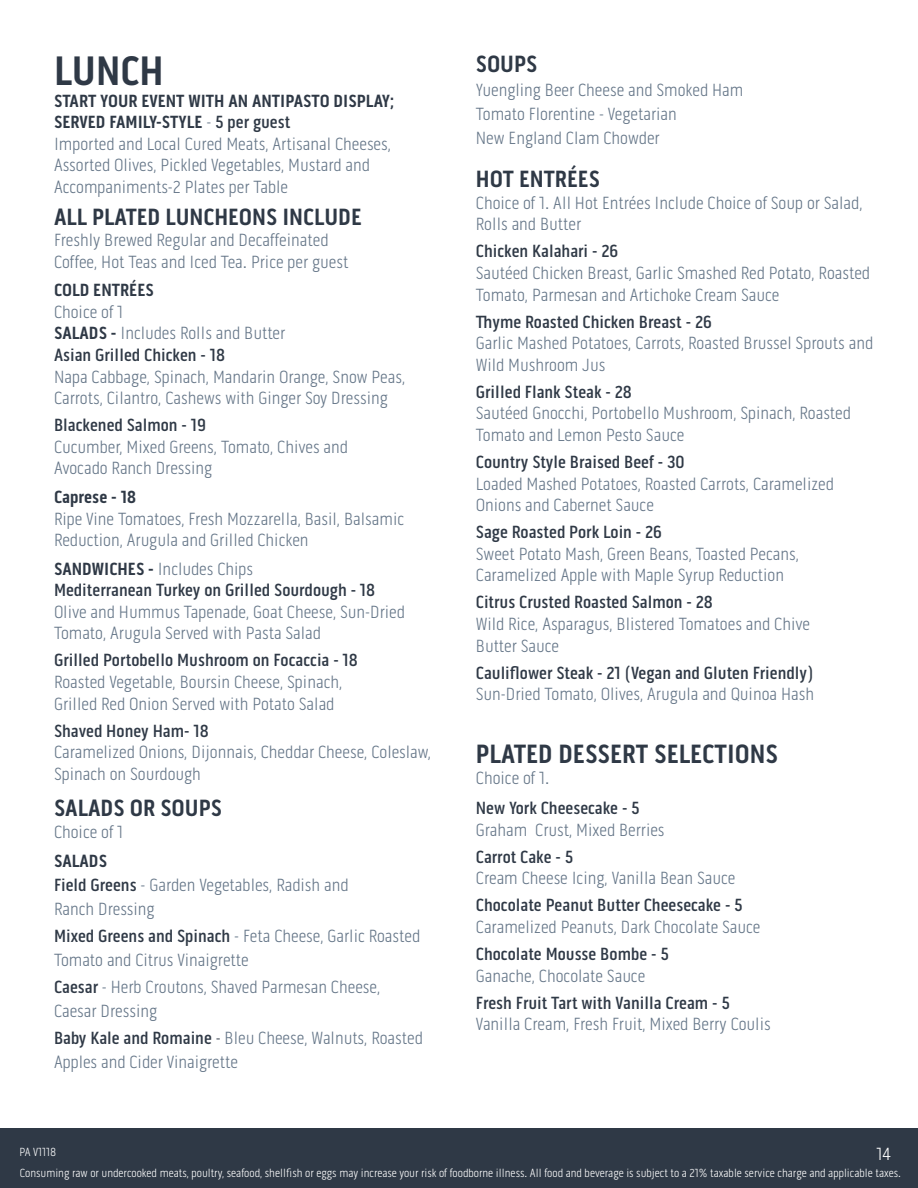
<style>
.page{position:relative;width:918px;height:1188px;background:#fff}
.page>*{position:absolute;margin:0;border:0;box-sizing:border-box;transform-origin:0 0}
.t1{font:700 42px "Pill Gothic 300 mg";color:#2f3946}
.t2{font:700 27px "Pill Gothic 300 mg";color:#2f3946}
.t3{font:700 24px "Pill Gothic 300 mg";color:#2f3946}
.t4{font:300 18px/21.6px "Pill Gothic 300 mg";color:#657688}
.t5{font:500 18px/21.6px "Pill Gothic 300 mg";color:#2f3946}
.t6{font:700 18px "Pill Gothic 300 mg";color:#2f3946}
.t7{font:300 18px "Pill Gothic 300 mg";color:#fff}
.t8{font:300 12px "Pill Gothic 300 mg";color:#fff}
.s1{font-weight:700;color:#2f3946}
.s2{font-weight:500;color:#2f3946}
.s3{font-weight:700}
.s4{font-weight:300;color:#657688}
.s5{color:#2f3946}
</style>
<div class="page">
<div style="left:0;top:1128px;width:918px;height:60px;background:#2f3946"></div>
<h1 class="t1" style="left:54px;top:46px;width:111px">LUNCH</h1>
<p class="t4" style="left:54px;top:90px;width:342px"><span class="s1">START YOUR EVENT WITH AN ANTIPASTO DISPLAY; SERVED FAMILY-STYLE</span> - <span class="s2">5 per guest<br></span>Imported and Local Cured Meats, Artisanal Cheeses, Assorted Olives, Pickled Vegetables, Mustard and Accompaniments-2 Plates per Table</p>
<h3 class="t3" style="left:54px;top:202px;width:309px">ALL PLATED LUNCHEONS INCLUDE</h3>
<p class="t4" style="left:54px;top:229px;width:296px">Freshly Brewed Regular and Decaffeinated<br>Coffee, Hot Teas and Iced Tea. Price per guest</p>
<p class="t6" style="left:54px;top:280px;width:101px">COLD ENTRÉES</p>
<p class="t4" style="left:54px;top:301px;width:233px">Choice of 1<br><span class="s1">SALADS -</span> Includes Rolls and Butter<br><span class="s2">Asian Grilled Chicken - 18</span></p>
<p class="t4" style="left:54px;top:366px;width:353px">Napa Cabbage, Spinach, Mandarin Orange, Snow Peas,<br>Carrots, Cilantro, Cashews with Ginger Soy Dressing</p>
<p class="t5" style="left:54px;top:415px;width:153px">Blackened Salmon - 19</p>
<p class="t4" style="left:54px;top:436px;width:296px">Cucumber, Mixed Greens, Tomato, Chives and<br>Avocado Ranch Dressing</p>
<p class="t6" style="left:54px;top:486px;width:84px">Caprese - 18</p>
<p class="t4" style="left:54px;top:508px;width:352px">Ripe Vine Tomatoes, Fresh Mozzarella, Basil, Balsamic<br>Reduction, Arugula and Grilled Chicken</p>
<p class="t5" style="left:54px;top:558px;width:323px"><span class="s3">SANDWICHES -</span> <span class="s4">Includes Chips<br></span>Mediterranean Turkey on Grilled Sourdough - 18</p>
<p class="t4" style="left:54px;top:601px;width:352px">Olive and Hummus Tapenade, Goat Cheese, Sun-Dried<br>Tomato, Arugula Served with Pasta Salad</p>
<p class="t5" style="left:54px;top:650px;width:306px">Grilled Portobello Mushroom on Focaccia - 18</p>
<p class="t4" style="left:54px;top:671px;width:290px">Roasted Vegetable, Boursin Cheese, Spinach,<br>Grilled Red Onion Served with Potato Salad</p>
<p class="t5" style="left:54px;top:720px;width:156px">Shaved Honey Ham- 18</p>
<p class="t4" style="left:54px;top:741px;width:379px">Caramelized Onions, Dijonnais, Cheddar Cheese, Coleslaw,<br>Spinach on Sourdough</p>
<h3 class="t3" style="left:54px;top:794px;width:170px">SALADS OR SOUPS</h3>
<p class="t4" style="left:54px;top:821px;width:71px">Choice of 1</p>
<p class="t4" style="left:54px;top:849px;width:296px;line-height:24px"><span class="s1">SALADS<br></span><span class="s2">Field Greens</span> - Garden Vegetables, Radish and<br>Ranch Dressing</p>
<p class="t4" style="left:54px;top:924px;width:368px;line-height:24px"><span class="s2">Mixed Greens and Spinach</span> - Feta Cheese, Garlic Roasted<br>Tomato and Citrus Vinaigrette</p>
<p class="t4" style="left:54px;top:975px;width:328px;line-height:24px"><span class="s2">Caesar</span> - Herb Croutons, Shaved Parmesan Cheese,<br>Caesar Dressing</p>
<p class="t4" style="left:54px;top:1026px;width:370px;line-height:24px"><span class="s2">Baby Kale and Romaine</span> <span class="s5">-</span> Bleu Cheese, Walnuts, Roasted<br>Apples and Cider Vinaigrette</p>
<h3 class="t3" style="left:476px;top:49px;width:63px">SOUPS</h3>
<p class="t4" style="left:476px;top:78px;width:269px;line-height:24px">Yuengling Beer Cheese and Smoked Ham<br>Tomato Florentine - Vegetarian<br>New England Clam Chowder</p>
<h3 class="t3" style="left:476px;top:165px;width:126px">HOT ENTRÉES</h3>
<p class="t4" style="left:476px;top:192px;width:388px">Choice of 1. All Hot Entrées Include Choice of Soup or Salad,<br>Rolls and Butter</p>
<p class="t5" style="left:476px;top:241px;width:144px">Chicken Kalahari - 26</p>
<p class="t4" style="left:476px;top:262px;width:396px">Sautéed Chicken Breast, Garlic Smashed Red Potato, Roasted<br>Tomato, Parmesan and Artichoke Cream Sauce</p>
<p class="t5" style="left:476px;top:311px;width:237px">Thyme Roasted Chicken Breast - 26</p>
<p class="t4" style="left:476px;top:332px;width:399px">Garlic Mashed Potatoes, Carrots, Roasted Brussel Sprouts and<br>Wild Mushroom Jus</p>
<p class="t5" style="left:476px;top:381px;width:158px">Grilled Flank Steak - 28</p>
<p class="t4" style="left:476px;top:403px;width:377px">Sautéed Gnocchi, Portobello Mushroom, Spinach, Roasted<br>Tomato and Lemon Pesto Sauce</p>
<p class="t5" style="left:476px;top:451px;width:210px">Country Style Braised Beef - 30</p>
<p class="t4" style="left:476px;top:473px;width:360px">Loaded Mashed Potatoes, Roasted Carrots, Caramelized<br>Onions and Cabernet Sauce</p>
<p class="t5" style="left:476px;top:522px;width:188px">Sage Roasted Pork Loin - 26</p>
<p class="t4" style="left:476px;top:543px;width:325px">Sweet Potato Mash, Green Beans, Toasted Pecans,<br>Caramelized Apple with Maple Syrup Reduction</p>
<p class="t5" style="left:476px;top:592px;width:239px">Citrus Crusted Roasted Salmon - 28</p>
<p class="t4" style="left:476px;top:613px;width:336px">Wild Rice, Asparagus, Blistered Tomatoes and Chive<br>Butter Sauce</p>
<p class="t5" style="left:476px;top:662px;width:339px">Cauliflower Steak - 21 (Vegan and Gluten Friendly)</p>
<p class="t4" style="left:476px;top:683px;width:340px">Sun-Dried Tomato, Olives, Arugula and Quinoa Hash</p>
<h2 class="t2" style="left:476px;top:738px;width:304px">PLATED DESSERT SELECTIONS</h2>
<p class="t4" style="left:476px;top:767px;width:75px">Choice of 1.</p>
<p class="t5" style="left:476px;top:798px;width:165px">New York Cheesecake - 5</p>
<p class="t4" style="left:476px;top:819px;width:190px">Graham Crust, Mixed Berries</p>
<p class="t5" style="left:476px;top:846px;width:99px">Carrot Cake - 5</p>
<p class="t4" style="left:476px;top:868px;width:261px">Cream Cheese Icing, Vanilla Bean Sauce</p>
<p class="t5" style="left:476px;top:895px;width:268px">Chocolate Peanut Butter Cheesecake - 5</p>
<p class="t4" style="left:476px;top:916px;width:286px">Caramelized Peanuts, Dark Chocolate Sauce</p>
<p class="t5" style="left:476px;top:943px;width:195px">Chocolate Mousse Bombe - 5</p>
<p class="t4" style="left:476px;top:965px;width:171px">Ganache, Chocolate Sauce</p>
<p class="t5" style="left:476px;top:992px;width:256px">Fresh Fruit Tart with Vanilla Cream - 5</p>
<p class="t4" style="left:476px;top:1013px;width:296px">Vanilla Cream, Fresh Fruit, Mixed Berry Coulis</p>
<p class="t8" style="left:19px;top:1145px;width:38px">PA V1118</p>
<p class="t7" style="left:877px;top:1143px;width:16px">14</p>
<p class="t8" style="left:20px;top:1166px;width:883px">Consuming raw or undercooked meats, poultry, seafood, shellfish or eggs may increase your risk of foodborne illness. All food and beverage is subject to a 21% taxable service charge and applicable taxes.</p>
</div>
